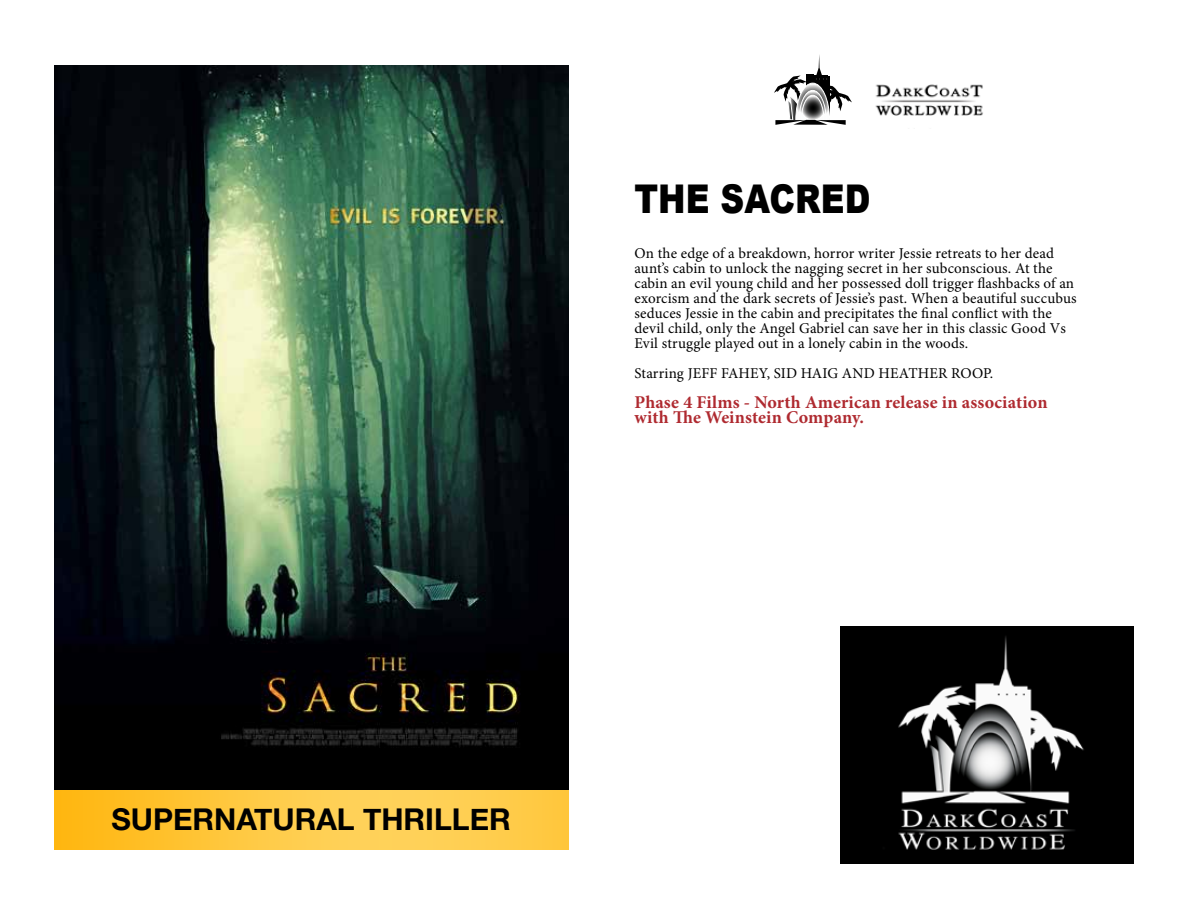
<style>
.page{position:relative;width:1188px;height:918px;background:#fff}
.page>*{position:absolute;margin:0;border:0;box-sizing:border-box;transform-origin:0 0}
.t1{font:900 39.6px "Arial";color:#000;scale:.83 1}
.t2{font:700 30px "Helvetica Neue";color:#000}
.t3{font:700 18px/15px "Minion Pro";letter-spacing:.01em;color:#af2a30}
.t4{font:15px/15px "Minion Pro";letter-spacing:.01em;color:#000}
</style>
<div class="page">
<svg style="left:774px;top:55px;width:78px;height:69px"></svg>
<img style="left:54px;top:65px;width:514px;height:785px">
<img style="left:875px;top:84px;width:108px;height:32px">
<img style="left:841px;top:626px;width:293px;height:238px">
<h1 class="t1" style="left:634px;top:170px;width:286px">THE SACRED</h1>
<p class="t4" style="left:634px;top:245px;width:444px">On the edge of a breakdown, horror writer Jessie retreats to her dead aunt’s cabin to unlock the nagging secret in her subconscious. At the cabin an evil young child and her possessed doll trigger flashbacks of an exorcism and the dark secrets of Jessie’s past. When a beautiful succubus seduces Jessie in the cabin and precipitates the final conflict with the devil child, only the Angel Gabriel can save her in this classic Good Vs Evil struggle played out in a lonely cabin in the woods.</p>
<p class="t4" style="left:634px;top:365px;width:360px">Starring JEFF FAHEY, SID HAIG AND HEATHER ROOP.</p>
<p class="t3" style="left:634px;top:394px;width:415px">Phase 4 Films - North American release in association with The Weinstein Company.</p>
<h2 class="t2" style="left:111px;top:796px;width:401px">SUPERNATURAL THRILLER</h2>
</div>
